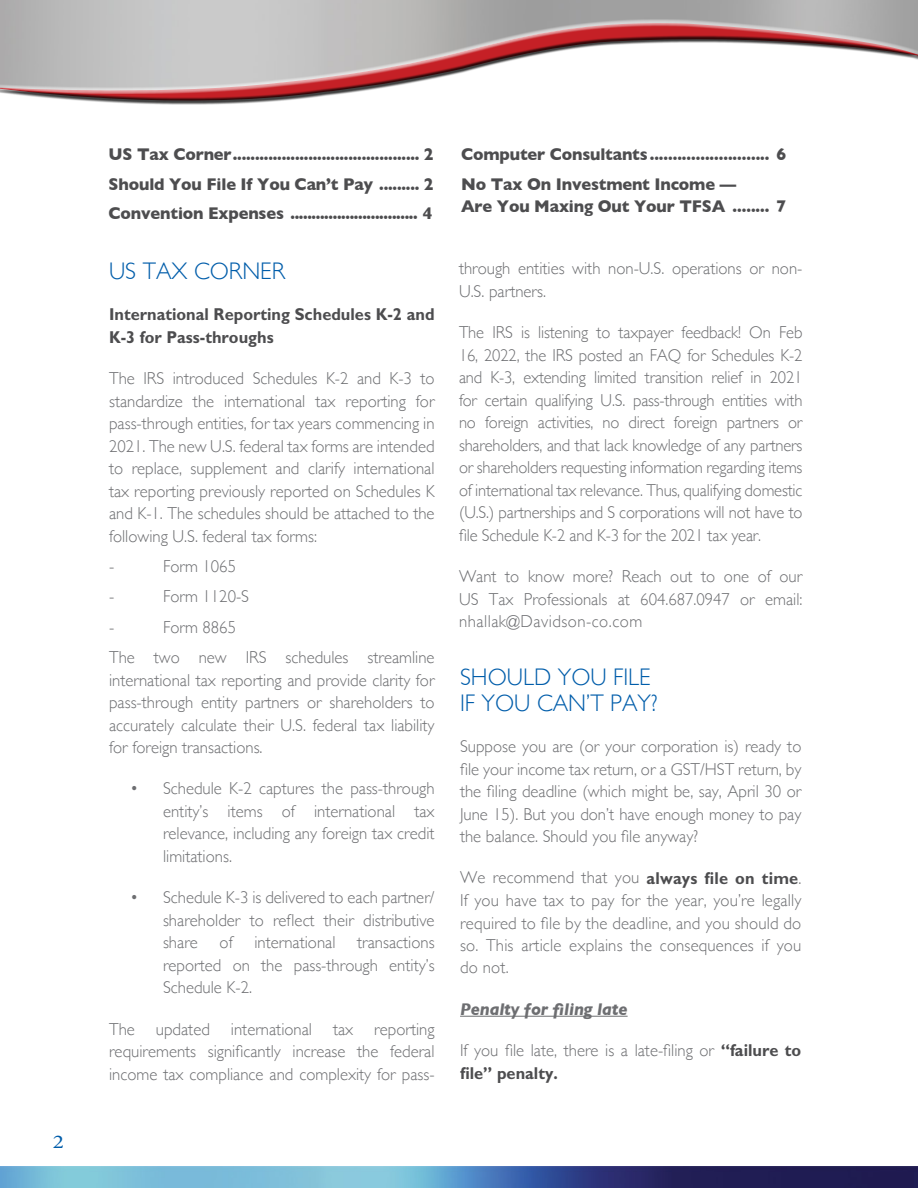
<style>
.page{position:relative;width:918px;height:1188px;background:#fff}
.page>*{position:absolute;margin:0;border:0;box-sizing:border-box;transform-origin:0 0}
.t1{font:300 24px/25.5px "Gill Sans";color:#005daa}
.t2{font:19.5px "Minion Pro";color:#005daa;scale:1.2 1}
.t3{font:300 17.25px/22.5px "Gill Sans";color:#6d6e71;text-align:justify}
.t4{font:300 17.25px/22.5px "Gill Sans";color:#6d6e71;text-align:justify;scale:.96 1}
.t5{font:700 17.25px/29.2px "Gill Sans";letter-spacing:-.01em;color:#4d4d4f;text-align:justify;scale:.95 1}
.t6{font:700 17.25px/22.5px "Gill Sans Std";color:#4d4d4f;scale:.95 1}
.t7{font:italic 700 17.25px "Gill Sans";letter-spacing:-.01em;color:#6d6e71;scale:.96 1}
.s1{font-family:"Gill Sans Std";font-weight:700;color:#4d4d4f}
</style>
<div class="page">
<img style="left:0;top:1166px;width:918px;height:22px">
<div style="left:0;top:20px;width:918px;height:74px;background:#fff;opacity:.75"></div>
<div style="left:0;top:35px;width:918px;height:69px;background:#000;opacity:.75"></div>
<hr style="left:914px;top:20px;width:4px;height:74px;background:#9f9f9f">
<div style="left:913px;top:35px;width:5px;height:69px;background:#000;opacity:.75"></div>
<hr style="left:460px;top:1016px;width:168px;height:1px;background:#6d6e71">
<p class="t2" style="left:53px;top:1129px;width:11px">2</p>
<p class="t5" style="left:109px;top:139px;width:344px">US Tax Corner.......................................... 2<br>Should You File If You Can’t Pay ......... 2<br>Convention Expenses .............................. 4</p>
<p class="t5" style="left:461px;top:139px;width:344px">Computer Consultants .......................... 6<br>No Tax On Investment Income —</p>
<p class="t5" style="left:461px;top:191px;width:344px">Are You Maxing Out Your TFSA ........ 7</p>
<h1 class="t1" style="left:109px;top:257px;width:177px">US TAX CORNER</h1>
<p class="t6" style="left:109px;top:303px;width:344px">International Reporting Schedules K-2 and<br>K-3 for Pass-throughs</p>
<p class="t3" style="left:109px;top:367px;width:327px">The IRS introduced Schedules K-2 and K-3 to standardize the international tax reporting for pass-through entities, for tax years commencing in 2021. The new U.S. federal tax forms are intended to replace, supplement and clarify international tax reporting previously reported on Schedules K and K-1. The schedules should be attached to the following U.S. federal tax forms:</p>
<p class="t3" style="left:109px;top:554px;width:7px">-</p>
<p class="t3" style="left:163px;top:554px;width:74px">Form 1065</p>
<p class="t3" style="left:109px;top:585px;width:7px">-</p>
<p class="t3" style="left:163px;top:585px;width:88px">Form 1120-S</p>
<p class="t3" style="left:109px;top:615px;width:7px">-</p>
<p class="t3" style="left:109px;top:611px;width:327px;line-height:30.3px;text-indent:54px">Form 8865<br>The two new IRS schedules streamline</p>
<p class="t3" style="left:109px;top:668px;width:327px">international tax reporting and provide clarity for pass-through entity partners or shareholders to accurately calculate their U.S. federal tax liability for foreign transactions.</p>
<p class="t3" style="left:163px;top:777px;width:273px;text-indent:-33px">• Schedule K-2 captures the pass-through entity’s items of international tax relevance, including any foreign tax credit limitations.</p>
<p class="t3" style="left:163px;top:886px;width:273px;text-indent:-33px">• Schedule K-3 is delivered to each partner/ shareholder to reflect their distributive share</p>
<p class="t3" style="left:220px;top:931px;width:15px">of</p>
<p class="t3" style="left:254px;top:931px;width:83px">international</p>
<p class="t3" style="left:163px;top:931px;width:273px;text-indent:194px">transactions reported on the pass-through entity’s Schedule K-2.</p>
<p class="t3" style="left:109px;top:1017px;width:327px">The updated international tax reporting requirements significantly increase the federal income tax compliance and complexity for pass-</p>
<p class="t3" style="left:459px;top:257px;width:345px">through entities with non-U.S. operations or non-<br>U.S. partners.</p>
<p class="t4" style="left:459px;top:321px;width:359px">The IRS is listening to taxpayer feedback! On Feb 16, 2022, the IRS posted an FAQ for Schedules K-2 and K-3, extending limited transition relief in 2021 for certain qualifying U.S. pass-through entities with no foreign activities, no direct foreign partners or shareholders, and that lack knowledge of any partners or shareholders requesting information regarding items of international tax relevance. Thus, qualifying domestic (U.S.) partnerships and S corporations will not have to file Schedule K-2 and K-3 for the 2021 tax year.</p>
<p class="t3" style="left:459px;top:564px;width:345px">Want to know more? Reach out to one of our US Tax Professionals at 604.687.0947 or email: nhallak@Davidson-co.com</p>
<h1 class="t1" style="left:460px;top:663px;width:199px">SHOULD YOU FILE<br>IF YOU CAN’T PAY?</h1>
<p class="t3" style="left:460px;top:734px;width:343px">Suppose you are (or your corporation is) ready to file your income tax return, or a GST/HST return, by the filing deadline (which might be, say, April 30 or June 15). But you don’t have enough money to pay the balance. Should you file anyway?</p>
<p class="t3" style="left:460px;top:866px;width:343px">We recommend that you <span class="s1">always file on time</span>.<br>If you have tax to pay for the year, you’re legally required to file by the deadline, and you should do so. This article explains the consequences if you do not.</p>
<p class="t7" style="left:460px;top:999px;width:176px">Penalty for filing late</p>
<p class="t3" style="left:460px;top:1039px;width:343px">If you file late, there is a late-filing or <span class="s1">“failure to</span></p>
<p class="t6" style="left:460px;top:1062px;width:104px">file” penalty.</p>
</div>
